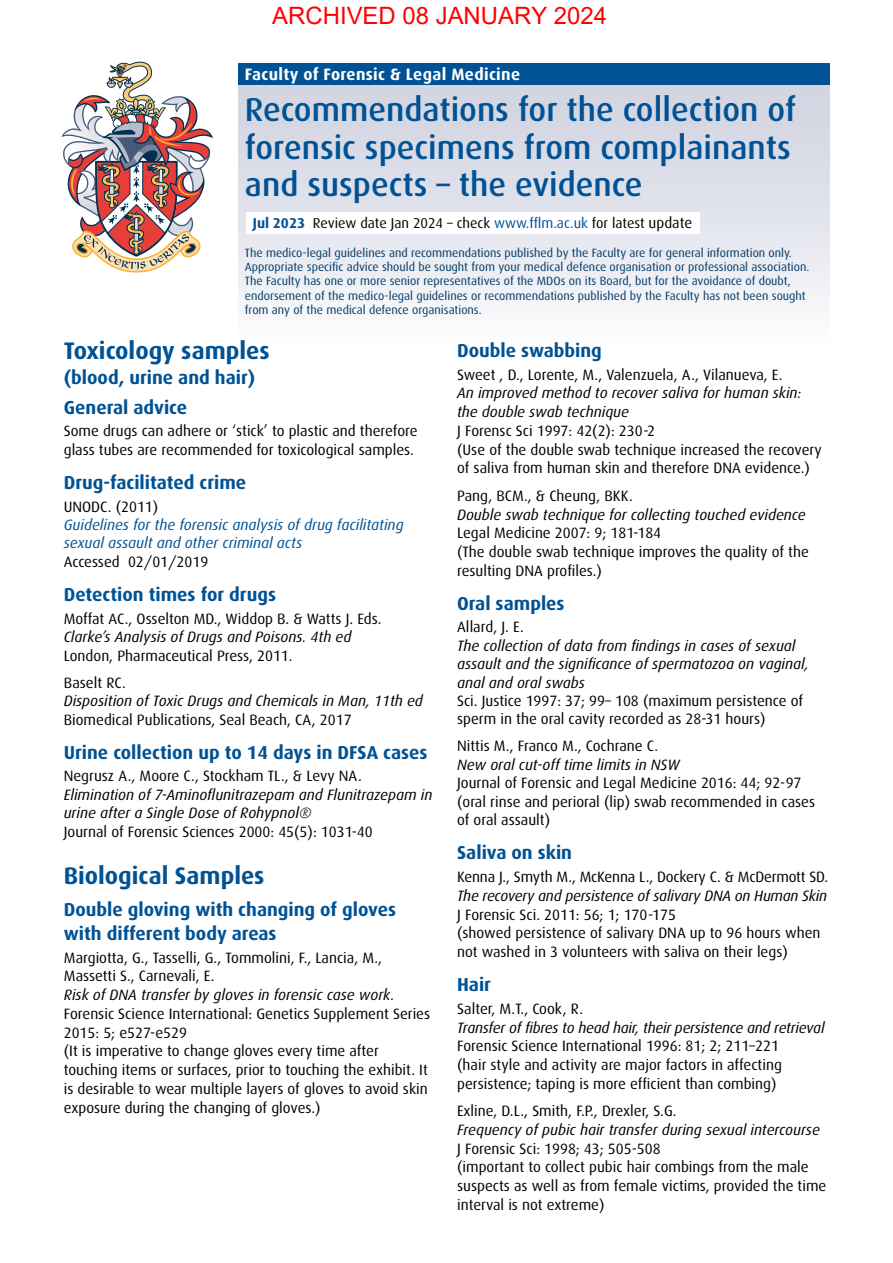
<style>
.page{position:relative;width:893px;height:1263px;background:#fff}
.page>*{position:absolute;margin:0;border:0;box-sizing:border-box;transform-origin:0 0}
.t1{font:500 33px/37.5px "Dax";color:#005294}
.smaller_title{font:700 24px "Dax";color:#005294}
.t2{font:23.85px "Arial";color:#f00}
.smaller_title-2{font:700 18.75px "Dax";color:#005294}
.t3{font:700 16.5px "Dax";letter-spacing:.02em;color:#fff}
.main_text{font:15px/18.8px "Dax";color:#000}
.main_text-2{font:italic 15px/18.5px "Dax";color:#000}
.main_text-3{font:italic 15px/18.6px "Dax";color:#005294}
.main_text-4{font:14.25px "Dax";color:#000}
.t4{font:12px/14.2px "Dax";color:#003a67}
.s1{font-weight:700;color:#005294}
.s2{color:#005294}
.s3{font-size:15px}
.s4{font-style:normal;color:#000}
.s5{font-style:italic}
.s6{font-style:normal}
</style>
<div class="page">
<div style="left:238px;top:85px;width:591px;height:276px;background:linear-gradient(to bottom,#ced0df,#fefeff)"></div>
<div style="left:238px;top:64px;width:591px;height:21px;background:#005294"></div>
<svg style="left:62px;top:62px;width:151px;height:210px"></svg>
<div style="left:247px;top:212px;width:453px;height:21px;background:#fff"></div>
<h3 class="t2" style="left:272px;top:-1px;width:336px">ARCHIVED 08 JANUARY 2024</h3>
<p class="t3" style="left:245px;top:65px;width:277px">Faculty of Forensic &amp; Legal Medicine</p>
<p class="t1" style="left:245px;top:91px;width:553px">Recommendations for the collection of forensic specimens from complainants and suspects – the evidence</p>
<p class="main_text-4" style="left:253px;top:215px;width:441px"><span class="s1">Jul 2023</span> Review date Jan 2024 – check <span class="s2">www.fflm.ac.uk</span> for latest <span class="s3">update</span></p>
<p class="t4" style="left:245px;top:246px;width:566px">The medico-legal guidelines and recommendations published by the Faculty are for general information only.<br>Appropriate specific advice should be sought from your medical defence organisation or professional association.<br>The Faculty has one or more senior representatives of the MDOs on its Board, but for the avoidance of doubt, endorsement of the medico-legal guidelines or recommendations published by the Faculty has not been sought from any of the medical defence organisations.</p>
<p class="smaller_title" style="left:64px;top:337px;width:207px">Toxicology samples</p>
<p class="smaller_title-2" style="left:64px;top:367px;width:193px">(blood, urine and hair)</p>
<p class="smaller_title-2" style="left:64px;top:396px;width:125px">General advice</p>
<p class="main_text" style="left:64px;top:422px;width:355px">Some drugs can adhere or ‘stick’ to plastic and therefore glass tubes are recommended for toxicological samples.</p>
<p class="smaller_title-2" style="left:64px;top:472px;width:184px">Drug-facilitated crime</p>
<p class="main_text-3" style="left:64px;top:497px;width:341px"><span class="s4">UNODC. (2011)<br></span>Guidelines for the forensic analysis of drug facilitating sexual assault and other criminal acts<br><span class="s4">Accessed 02/01/2019</span></p>
<p class="smaller_title-2" style="left:64px;top:584px;width:214px">Detection times for drugs</p>
<p class="main_text" style="left:64px;top:609px;width:319px">Moffat AC., Osselton MD., Widdop B. &amp; Watts J. Eds.<br><span class="s5">Clarke’s Analysis of Drugs and Poisons. 4th ed<br></span>London, Pharmaceutical Press, 2011.</p>
<p class="main_text" style="left:64px;top:673px;width:64px">Baselt RC.</p>
<p class="main_text-2" style="left:64px;top:692px;width:361px">Disposition of Toxic Drugs and Chemicals in Man, 11th ed</p>
<p class="main_text" style="left:64px;top:710px;width:289px">Biomedical Publications, Seal Beach, CA, 2017</p>
<p class="smaller_title-2" style="left:64px;top:741px;width:365px">Urine collection up to 14 days in DFSA cases</p>
<p class="main_text-2" style="left:64px;top:767px;width:370px"><span class="s6">Negrusz A., Moore C., Stockham TL., &amp; Levy NA.<br></span>Elimination of 7-Aminoflunitrazepam and Flunitrazepam in urine after a Single Dose of Rohypnol®<br><span class="s6">Journal of Forensic Sciences 2000: 45(5): 1031-40</span></p>
<p class="smaller_title" style="left:64px;top:862px;width:202px">Biological Samples</p>
<p class="smaller_title-2" style="left:64px;top:899px;width:334px">Double gloving with changing of gloves</p>
<p class="smaller_title-2" style="left:64px;top:922px;width:214px">with different body areas</p>
<p class="main_text" style="left:64px;top:948px;width:320px">Margiotta, G., Tasselli, G., Tommolini, F., Lancia, M.,<br>Massetti S., Carnevali, E.</p>
<p class="main_text-2" style="left:64px;top:986px;width:333px">Risk of DNA transfer by gloves in forensic case work.</p>
<p class="main_text" style="left:64px;top:1004px;width:368px">Forensic Science International: Genetics Supplement Series<br>2015: 5; e527-e529</p>
<p class="main_text" style="left:64px;top:1042px;width:366px">(It is imperative to change gloves every time after touching items or surfaces, prior to touching the exhibit. It is desirable to wear multiple layers of gloves to avoid skin exposure during the changing of gloves.)</p>
<p class="smaller_title-2" style="left:457px;top:340px;width:146px">Double swabbing</p>
<p class="main_text" style="left:457px;top:365px;width:346px">Sweet , D., Lorente, M., Valenzuela, A., Vilanueva, E.<br><span class="s5">An improved method to recover saliva for human skin:</span></p>
<p class="main_text" style="left:457px;top:403px;width:200px"><span class="s5">the double swab technique<br></span>J Forensc Sci 1997: 42(2): 230-2</p>
<p class="main_text" style="left:457px;top:440px;width:366px">(Use of the double swab technique increased the recovery of saliva from human skin and therefore DNA evidence.)</p>
<p class="main_text" style="left:457px;top:486px;width:350px">Pang, BCM., &amp; Cheung, BKK.<br><span class="s5">Double swab technique for collecting touched evidence<br></span>Legal Medicine 2007: 9; 181-184</p>
<p class="main_text" style="left:457px;top:543px;width:353px">(The double swab technique improves the quality of the resulting DNA profiles.)</p>
<p class="smaller_title-2" style="left:457px;top:592px;width:109px">Oral samples</p>
<p class="main_text-2" style="left:457px;top:618px;width:353px"><span class="s6">Allard, J. E.<br></span>The collection of data from findings in cases of sexual assault and the significance of spermatozoa on vaginal, anal and oral swabs<br><span class="s6">Sci. Justice 1997: 37; 99– 108 (maximum persistence of sperm in the oral cavity recorded as 28-31 hours)</span></p>
<p class="main_text" style="left:457px;top:737px;width:359px">Nittis M., Franco M., Cochrane C.<br><span class="s5">New oral cut-off time limits in NSW<br></span>Journal of Forensic and Legal Medicine 2016: 44; 92-97 (oral rinse and perioral (lip) swab recommended in cases of oral assault)</p>
<p class="smaller_title-2" style="left:457px;top:842px;width:116px">Saliva on skin</p>
<p class="main_text" style="left:457px;top:867px;width:373px">Kenna J., Smyth M., McKenna L., Dockery C. &amp; McDermott SD.<br><span class="s5">The recovery and persistence of salivary DNA on Human Skin </span>J Forensic Sci. 2011: 56; 1; 170-175<br>(showed persistence of salivary DNA up to 96 hours when not washed in 3 volunteers with saliva on their legs)</p>
<p class="smaller_title-2" style="left:457px;top:974px;width:35px">Hair</p>
<p class="main_text" style="left:457px;top:999px;width:369px">Salter, M.T., Cook, R.<br><span class="s5">Transfer of fibres to head hair, their persistence and retrieval </span>Forensic Science International 1996: 81; 2; 211–221<br>(hair style and activity are major factors in affecting persistence; taping is more efficient than combing)</p>
<p class="main_text" style="left:457px;top:1101px;width:371px">Exline, D.L., Smith, F.P., Drexler, S.G.<br><span class="s5">Frequency of pubic hair transfer during sexual intercourse </span>J Forensic Sci: 1998; 43; 505-508<br>(important to collect pubic hair combings from the male suspects as well as from female victims, provided the time interval is not extreme)</p>
</div>
